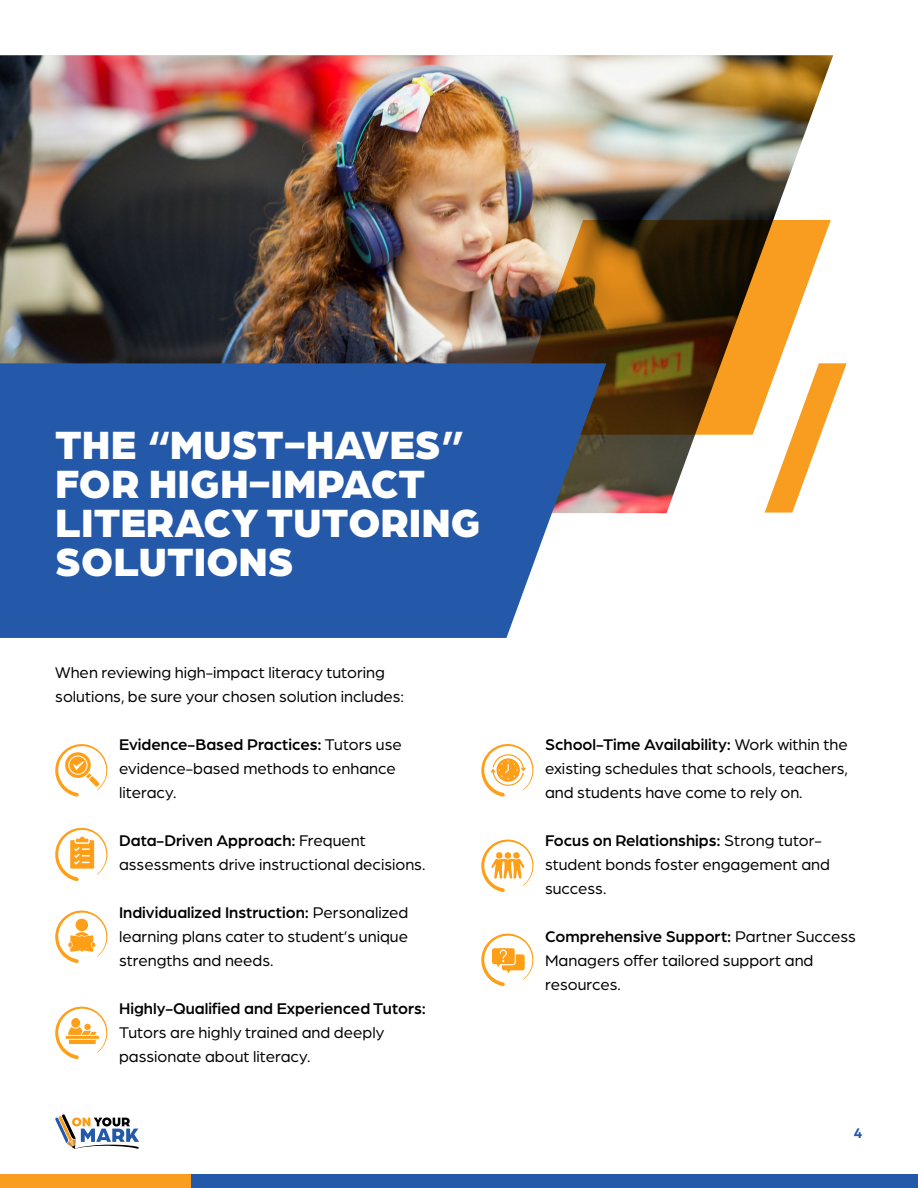
<style>
.page{position:relative;width:918px;height:1188px;background:#fff}
.page>*{position:absolute;margin:0;border:0;box-sizing:border-box;transform-origin:0 0}
.t1{font:900 42px/39px "Arboria";color:#fff}
.t2{font:16.5px/24px "Arboria";color:#000}
.t3{font:500 16.5px "Arboria";color:#000}
.t4{font:700 15px "Arboria";color:#2459a9}
.s1{font-weight:500}
</style>
<div class="page">
<svg style="left:55px;top:1114px;width:84px;height:35px"></svg>
<div style="left:0;top:1174px;width:192px;height:14px;background:#f99d20"></div>
<div style="left:192px;top:1174px;width:726px;height:14px;background:#2459a9"></div>
<img style="left:0;top:55px;width:833px;height:458px">
<svg style="left:505px;top:220px;width:326px;height:215px;background:#87602c"></svg>
<svg style="left:765px;top:363px;width:82px;height:150px"></svg>
<svg style="left:0;top:363px;width:606px;height:275px;background:#3262ab"></svg>
<svg style="left:55px;top:744px;width:53px;height:53px"></svg>
<svg style="left:55px;top:827px;width:53px;height:54px"></svg>
<svg style="left:55px;top:910px;width:53px;height:53px"></svg>
<svg style="left:55px;top:1006px;width:53px;height:53px"></svg>
<svg style="left:481px;top:744px;width:53px;height:53px"></svg>
<svg style="left:481px;top:839px;width:53px;height:53px"></svg>
<div style="left:496px;top:852px;width:6px;height:7px;background:#ff9e17;border-radius:3px"></div>
<div style="left:513px;top:852px;width:7px;height:7px;background:#ff9e17;border-radius:3px"></div>
<div style="left:505px;top:852px;width:6px;height:7px;background:#ff9e17;border-radius:3px"></div>
<svg style="left:481px;top:933px;width:53px;height:53px"></svg>
<h1 class="t1" style="left:55px;top:423px;width:427px">THE “MUST-HAVES”<br>FOR HIGH-IMPACT<br>LITERACY TUTORING<br>SOLUTIONS</h1>
<p class="t2" style="left:55px;top:660px;width:350px">When reviewing high-impact literacy tutoring solutions, be sure your chosen solution includes:</p>
<p class="t2" style="left:119px;top:732px;width:284px"><span class="s1">Evidence-Based Practices:</span> Tutors use evidence-based methods to enhance literacy.</p>
<p class="t2" style="left:119px;top:828px;width:308px"><span class="s1">Data-Driven Approach:</span> Frequent assessments drive instructional decisions.</p>
<p class="t2" style="left:119px;top:900px;width:291px;text-align:justify"><span class="s1">Individualized Instruction:</span> Personalized learning plans cater to student’s unique strengths and needs.</p>
<p class="t3" style="left:119px;top:997px;width:309px">Highly-Qualified and Experienced Tutors:</p>
<p class="t2" style="left:119px;top:1020px;width:267px">Tutors are highly trained and deeply passionate about literacy.</p>
<p class="t2" style="left:545px;top:732px;width:304px;text-align:justify"><span class="s1">School-Time Availability:</span> Work within the existing schedules that schools, teachers, and students have come to rely on.</p>
<p class="t2" style="left:545px;top:828px;width:287px"><span class="s1">Focus on Relationships:</span> Strong tutor&shy;student bonds foster engagement and success.</p>
<p class="t2" style="left:545px;top:924px;width:312px"><span class="s1">Comprehensive Support:</span> Partner Success<br>Managers offer tailored support and resources.</p>
<p class="t4" style="left:854px;top:1123px;width:11px">4</p>
</div>
